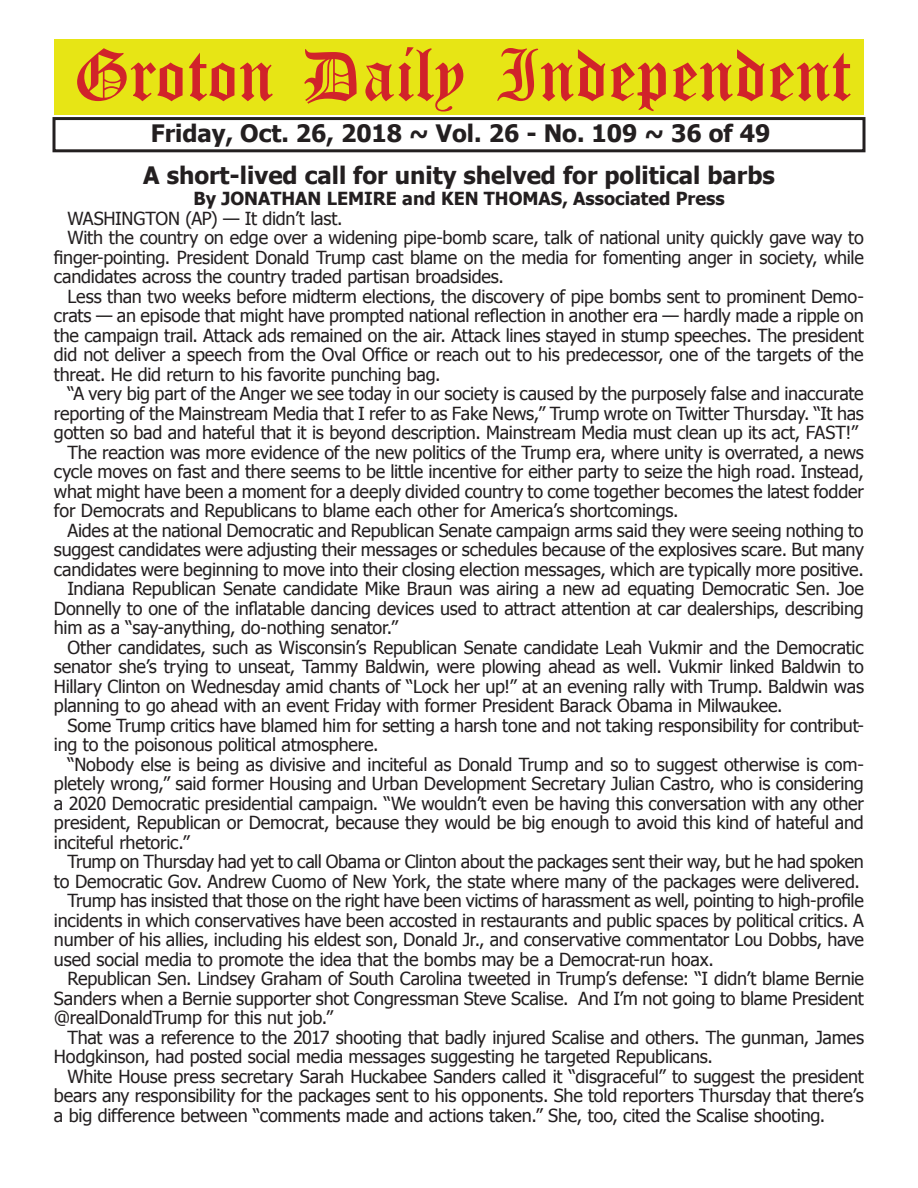
<style>
.page{position:relative;width:918px;height:1188px;background:#fff}
.page>*{position:absolute;margin:0;border:0;box-sizing:border-box;transform-origin:0 0}
.t1{font:54px "Old English Five";color:#d1232a}
.t2{font:700 24px "Tahoma";color:#231f20}
.t3{font:18px "Tahoma";letter-spacing:-.015em;color:#231f20}
.t4{font:700 18px "Tahoma";color:#231f20}
</style>
<div class="page">
<div style="left:52px;top:117px;width:814px;height:35px;border:3px solid #231f20"></div>
<div style="left:54px;top:40px;width:810px;height:75px;background:#e7e515"></div>
<h1 class="t1" style="left:73px;top:50px;width:779px">Groton Daily Independent</h1>
<h2 class="t2" style="left:151px;top:116px;width:621px">Friday, Oct. 26, 2018 ~ Vol. 26 - No. 109 ~ 36 of 49</h2>
<h2 class="t2" style="left:143px;top:158px;width:633px">A short-lived call for unity shelved for political barbs</h2>
<p class="t4" style="left:193px;top:186px;width:533px">By JONATHAN LEMIRE and KEN THOMAS, Associated Press</p>
<p class="t3" style="left:67px;top:206px;width:277px">WASHINGTON (AP) — It didn’t last.</p>
<p class="t3" style="left:67px;top:226px;width:798px">With the country on edge over a widening pipe-bomb scare, talk of national unity quickly gave way to</p>
<p class="t3" style="left:54px;top:245px;width:811px">finger-pointing. President Donald Trump cast blame on the media for fomenting anger in society, while</p>
<p class="t3" style="left:54px;top:265px;width:452px">candidates across the country traded partisan broadsides.</p>
<p class="t3" style="left:67px;top:284px;width:798px">Less than two weeks before midterm elections, the discovery of pipe bombs sent to prominent Demo-</p>
<p class="t3" style="left:54px;top:304px;width:811px">crats — an episode that might have prompted national reflection in another era — hardly made a ripple on</p>
<p class="t3" style="left:54px;top:323px;width:811px">the campaign trail. Attack ads remained on the air. Attack lines stayed in stump speeches. The president</p>
<p class="t3" style="left:54px;top:343px;width:811px">did not deliver a speech from the Oval Office or reach out to his predecessor, one of the targets of the</p>
<p class="t3" style="left:54px;top:362px;width:388px">threat. He did return to his favorite punching bag.</p>
<p class="t3" style="left:67px;top:382px;width:798px">“A very big part of the Anger we see today in our society is caused by the purposely false and inaccurate</p>
<p class="t3" style="left:54px;top:401px;width:812px">reporting of the Mainstream Media that I refer to as Fake News,” Trump wrote on Twitter Thursday. “It has</p>
<p class="t3" style="left:54px;top:421px;width:805px">gotten so bad and hateful that it is beyond description. Mainstream Media must clean up its act, FAST!”</p>
<p class="t3" style="left:67px;top:440px;width:798px">The reaction was more evidence of the new politics of the Trump era, where unity is overrated, a news</p>
<p class="t3" style="left:54px;top:460px;width:811px">cycle moves on fast and there seems to be little incentive for either party to seize the high road. Instead,</p>
<p class="t3" style="left:54px;top:479px;width:811px">what might have been a moment for a deeply divided country to come together becomes the latest fodder</p>
<p class="t3" style="left:54px;top:499px;width:626px">for Democrats and Republicans to blame each other for America’s shortcomings.</p>
<p class="t3" style="left:67px;top:518px;width:798px">Aides at the national Democratic and Republican Senate campaign arms said they were seeing nothing to</p>
<p class="t3" style="left:54px;top:538px;width:812px">suggest candidates were adjusting their messages or schedules because of the explosives scare. But many</p>
<p class="t3" style="left:54px;top:557px;width:811px">candidates were beginning to move into their closing election messages, which are typically more positive.</p>
<p class="t3" style="left:67px;top:577px;width:798px">Indiana Republican Senate candidate Mike Braun was airing a new ad equating Democratic Sen. Joe</p>
<p class="t3" style="left:54px;top:596px;width:811px">Donnelly to one of the inflatable dancing devices used to attract attention at car dealerships, describing</p>
<p class="t3" style="left:54px;top:616px;width:346px">him as a “say-anything, do-nothing senator.”</p>
<p class="t3" style="left:67px;top:635px;width:798px">Other candidates, such as Wisconsin’s Republican Senate candidate Leah Vukmir and the Democratic</p>
<p class="t3" style="left:54px;top:655px;width:811px">senator she’s trying to unseat, Tammy Baldwin, were plowing ahead as well. Vukmir linked Baldwin to</p>
<p class="t3" style="left:54px;top:674px;width:812px">Hillary Clinton on Wednesday amid chants of “Lock her up!” at an evening rally with Trump. Baldwin was</p>
<p class="t3" style="left:54px;top:694px;width:730px">planning to go ahead with an event Friday with former President Barack Obama in Milwaukee.</p>
<p class="t3" style="left:67px;top:713px;width:798px">Some Trump critics have blamed him for setting a harsh tone and not taking responsibility for contribut-</p>
<p class="t3" style="left:54px;top:733px;width:326px">ing to the poisonous political atmosphere.</p>
<p class="t3" style="left:67px;top:752px;width:798px">“Nobody else is being as divisive and inciteful as Donald Trump and so to suggest otherwise is com-</p>
<p class="t3" style="left:54px;top:772px;width:811px">pletely wrong,” said former Housing and Urban Development Secretary Julian Castro, who is considering</p>
<p class="t3" style="left:54px;top:791px;width:812px">a 2020 Democratic presidential campaign. “We wouldn’t even be having this conversation with any other</p>
<p class="t3" style="left:54px;top:811px;width:811px">president, Republican or Democrat, because they would be big enough to avoid this kind of hateful and</p>
<p class="t3" style="left:54px;top:830px;width:137px">inciteful rhetoric.”</p>
<p class="t3" style="left:67px;top:850px;width:798px">Trump on Thursday had yet to call Obama or Clinton about the packages sent their way, but he had spoken</p>
<p class="t3" style="left:54px;top:869px;width:807px">to Democratic Gov. Andrew Cuomo of New York, the state where many of the packages were delivered.</p>
<p class="t3" style="left:67px;top:889px;width:798px">Trump has insisted that those on the right have been victims of harassment as well, pointing to high-profile</p>
<p class="t3" style="left:54px;top:908px;width:811px">incidents in which conservatives have been accosted in restaurants and public spaces by political critics. A</p>
<p class="t3" style="left:54px;top:928px;width:811px">number of his allies, including his eldest son, Donald Jr., and conservative commentator Lou Dobbs, have</p>
<p class="t3" style="left:54px;top:947px;width:661px">used social media to promote the idea that the bombs may be a Democrat-run hoax.</p>
<p class="t3" style="left:67px;top:967px;width:798px">Republican Sen. Lindsey Graham of South Carolina tweeted in Trump’s defense: “I didn’t blame Bernie</p>
<p class="t3" style="left:54px;top:986px;width:811px">Sanders when a Bernie supporter shot Congressman Steve Scalise. And I’m not going to blame President</p>
<p class="t3" style="left:54px;top:1006px;width:281px">@realDonaldTrump for this nut job.”</p>
<p class="t3" style="left:67px;top:1025px;width:798px">That was a reference to the 2017 shooting that badly injured Scalise and others. The gunman, James</p>
<p class="t3" style="left:54px;top:1045px;width:661px">Hodgkinson, had posted social media messages suggesting he targeted Republicans.</p>
<p class="t3" style="left:67px;top:1064px;width:798px">White House press secretary Sarah Huckabee Sanders called it “disgraceful” to suggest the president</p>
<p class="t3" style="left:54px;top:1084px;width:811px">bears any responsibility for the packages sent to his opponents. She told reporters Thursday that there’s</p>
<p class="t3" style="left:54px;top:1103px;width:773px">a big difference between “comments made and actions taken.” She, too, cited the Scalise shooting.</p>
</div>
